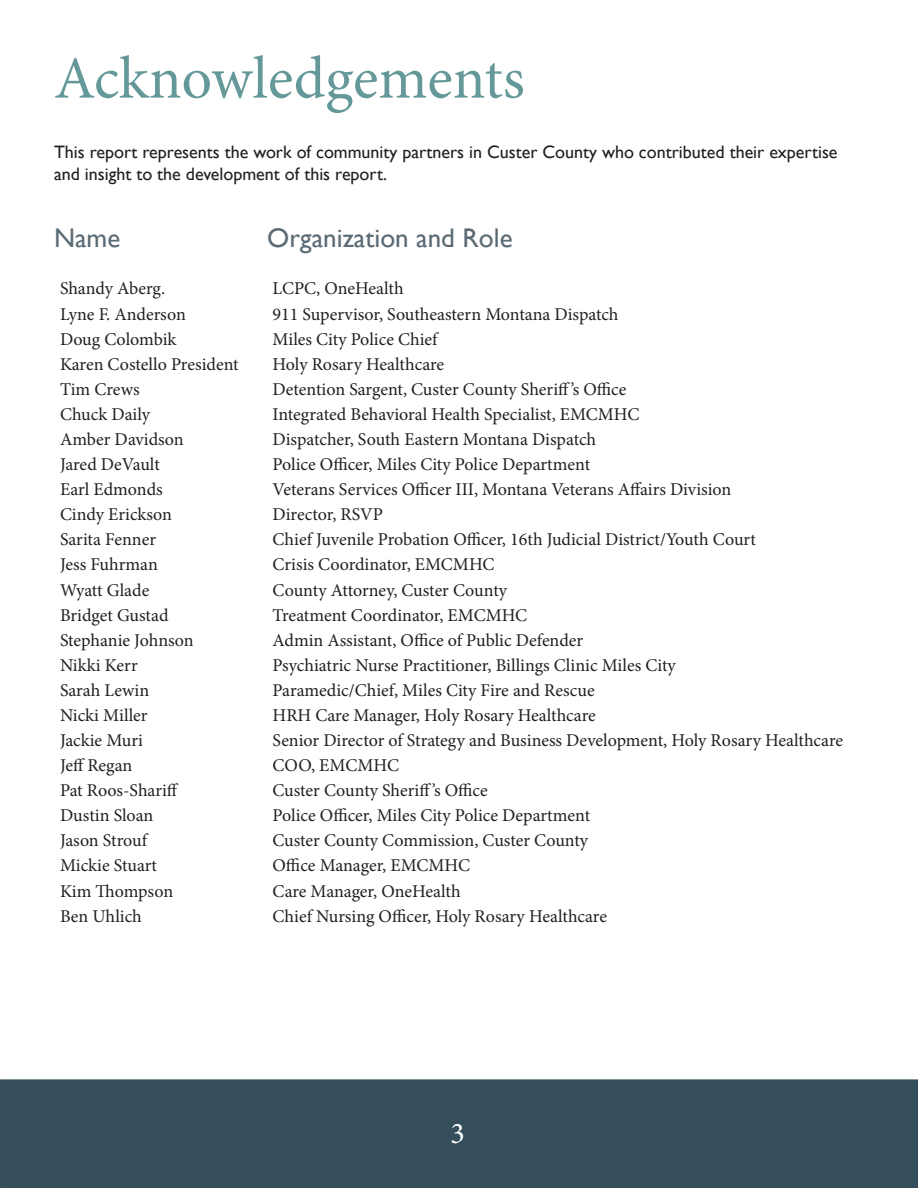
<style>
.page{position:relative;width:918px;height:1188px;background:#fff}
.page>*{position:absolute;margin:0;border:0;box-sizing:border-box;transform-origin:0 0}
.t1{font:60px "Minion Pro";color:#659899}
.t2{font:30px "Minion Pro";color:#fff}
.t3{font:27px "Gill Sans";color:#5b6b75}
.t4{font:18px "Minion Pro";color:#231f20}
.t5{font:18px/21.6px "Gill Sans";color:#231f20}
</style>
<div class="page">
<div style="left:0;top:1079px;width:918px;height:109px;background:#344e5b"></div>
<p class="t1" style="left:54px;top:38px;width:472px">Acknowledgements</p>
<p class="t5" style="left:54px;top:142px;width:785px">This report represents the work of community partners in Custer County who contributed their expertise and insight to the development of this report.</p>
<p class="t3" style="left:54px;top:222px;width:68px">Name</p>
<p class="t3" style="left:267px;top:222px;width:247px">Organization and Role</p>
<p class="t4" style="left:60px;top:277px;width:107px">Shandy Aberg.</p>
<p class="t4" style="left:273px;top:277px;width:133px">LCPC, OneHealth</p>
<p class="t4" style="left:60px;top:302px;width:127px">Lyne F. Anderson</p>
<p class="t4" style="left:273px;top:302px;width:348px">911 Supervisor, Southeastern Montana Dispatch</p>
<p class="t4" style="left:60px;top:327px;width:118px">Doug Colombik</p>
<p class="t4" style="left:273px;top:327px;width:167px">Miles City Police Chief</p>
<p class="t4" style="left:60px;top:352px;width:180px">Karen Costello President</p>
<p class="t4" style="left:273px;top:352px;width:173px">Holy Rosary Healthcare</p>
<p class="t4" style="left:60px;top:377px;width:81px">Tim Crews</p>
<p class="t4" style="left:273px;top:377px;width:356px">Detention Sargent, Custer County Sheriff’s Office</p>
<p class="t4" style="left:60px;top:402px;width:92px">Chuck Daily</p>
<p class="t4" style="left:273px;top:402px;width:368px">Integrated Behavioral Health Specialist, EMCMHC</p>
<p class="t4" style="left:60px;top:427px;width:125px">Amber Davidson</p>
<p class="t4" style="left:273px;top:427px;width:325px">Dispatcher, South Eastern Montana Dispatch</p>
<p class="t4" style="left:60px;top:452px;width:101px">Jared DeVault</p>
<p class="t4" style="left:273px;top:452px;width:319px">Police Officer, Miles City Police Department</p>
<p class="t4" style="left:60px;top:477px;width:104px">Earl Edmonds</p>
<p class="t4" style="left:273px;top:477px;width:460px">Veterans Services Officer III, Montana Veterans Affairs Division</p>
<p class="t4" style="left:60px;top:502px;width:114px">Cindy Erickson</p>
<p class="t4" style="left:273px;top:502px;width:112px">Director, RSVP</p>
<p class="t4" style="left:60px;top:528px;width:98px">Sarita Fenner</p>
<p class="t4" style="left:273px;top:528px;width:485px">Chief Juvenile Probation Officer, 16th Judicial District/Youth Court</p>
<p class="t4" style="left:60px;top:553px;width:99px">Jess Fuhrman</p>
<p class="t4" style="left:273px;top:553px;width:223px">Crisis Coordinator, EMCMHC</p>
<p class="t4" style="left:60px;top:578px;width:91px">Wyatt Glade</p>
<p class="t4" style="left:273px;top:578px;width:236px">County Attorney, Custer County</p>
<p class="t4" style="left:60px;top:603px;width:110px">Bridget Gustad</p>
<p class="t4" style="left:273px;top:603px;width:256px">Treatment Coordinator, EMCMHC</p>
<p class="t4" style="left:60px;top:628px;width:135px">Stephanie Johnson</p>
<p class="t4" style="left:273px;top:628px;width:312px">Admin Assistant, Office of Public Defender</p>
<p class="t4" style="left:60px;top:653px;width:79px">Nikki Kerr</p>
<p class="t4" style="left:273px;top:653px;width:405px">Psychiatric Nurse Practitioner, Billings Clinic Miles City</p>
<p class="t4" style="left:60px;top:678px;width:91px">Sarah Lewin</p>
<p class="t4" style="left:273px;top:678px;width:324px">Paramedic/Chief, Miles City Fire and Rescue</p>
<p class="t4" style="left:60px;top:703px;width:89px">Nicki Miller</p>
<p class="t4" style="left:273px;top:703px;width:325px">HRH Care Manager, Holy Rosary Healthcare</p>
<p class="t4" style="left:60px;top:728px;width:84px">Jackie Muri</p>
<p class="t4" style="left:273px;top:728px;width:572px">Senior Director of Strategy and Business Development, Holy Rosary Healthcare</p>
<p class="t4" style="left:60px;top:753px;width:74px">Jeff Regan</p>
<p class="t4" style="left:273px;top:753px;width:128px">COO, EMCMHC</p>
<p class="t4" style="left:60px;top:778px;width:120px">Pat Roos-Shariff</p>
<p class="t4" style="left:273px;top:778px;width:217px">Custer County Sheriff’s Office</p>
<p class="t4" style="left:60px;top:803px;width:95px">Dustin Sloan</p>
<p class="t4" style="left:273px;top:803px;width:319px">Police Officer, Miles City Police Department</p>
<p class="t4" style="left:60px;top:829px;width:89px">Jason Strouf</p>
<p class="t4" style="left:273px;top:829px;width:317px">Custer County Commission, Custer County</p>
<p class="t4" style="left:60px;top:854px;width:99px">Mickie Stuart</p>
<p class="t4" style="left:273px;top:854px;width:199px">Office Manager, EMCMHC</p>
<p class="t4" style="left:60px;top:879px;width:115px">Kim Thompson</p>
<p class="t4" style="left:273px;top:879px;width:190px">Care Manager, OneHealth</p>
<p class="t4" style="left:60px;top:904px;width:83px">Ben Uhlich</p>
<p class="t4" style="left:273px;top:904px;width:336px">Chief Nursing Officer, Holy Rosary Healthcare</p>
<p class="t2" style="left:450px;top:1114px;width:16px">3</p>
</div>
